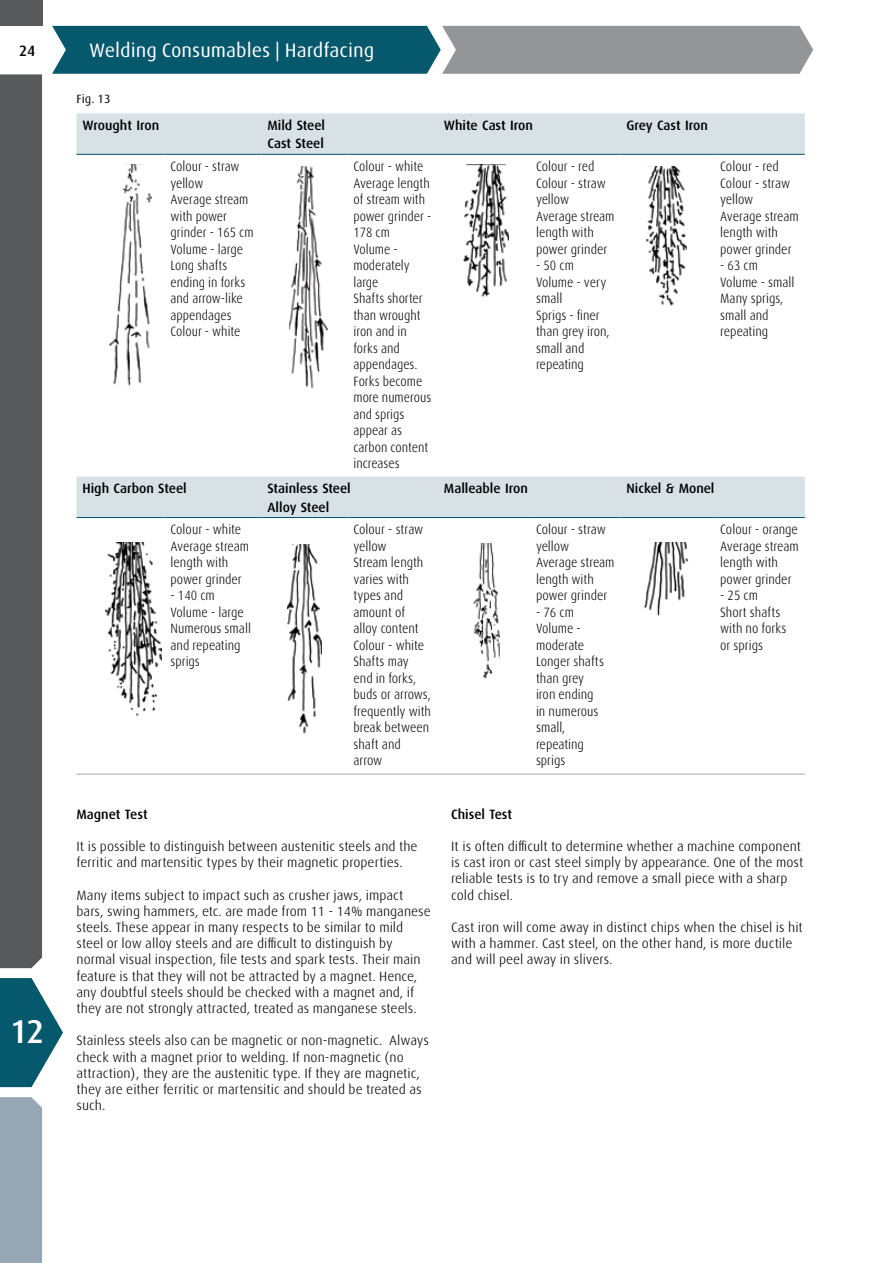
<style>
.page{position:relative;width:893px;height:1263px;background:#fff}
.page>*{position:absolute;margin:0;border:0;box-sizing:border-box;transform-origin:0 0}
.t1{font:500 33px "Linde Dax Global";color:#fff}
.t2{font:19.5px "Linde Dax Global";color:#fff}
.t3{font:500 15px "Linde Dax Global";color:#000}
.t4{font:300 13.5px/16.2px "Linde Dax Global";color:#000}
.t5{font:300 13.5px/16.5px "Linde Dax Global";color:#000;scale:.9 1}
.t6{font:300 13.5px/16.5px "Linde Dax Global";color:#000;scale:.89 1}
.t7{font:500 13.5px/18.3px "Linde Dax Global";color:#000}
.t8{font:12px "Linde Dax Global";color:#000}
</style>
<div class="page">
<div style="left:0;top:74px;width:42px;height:894px;background:#58595b"></div>
<div style="left:0;top:0;width:42px;height:26px;background:#58595b"></div>
<div style="left:0;top:1097px;width:42px;height:166px;background:#96a6b2"></div>
<svg style="left:0;top:978px;width:63px;height:109px"></svg>
<svg style="left:52px;top:26px;width:761px;height:48px;background:#527b86"></svg>
<svg style="left:77px;top:113px;width:728px;height:404px"></svg>
<hr style="left:77px;top:154px;width:88px;height:1px;background:#00586a">
<hr style="left:165px;top:154px;width:96px;height:1px;background:#00586a">
<hr style="left:261px;top:154px;width:86px;height:1px;background:#00586a">
<hr style="left:347px;top:154px;width:91px;height:1px;background:#00586a">
<hr style="left:438px;top:154px;width:92px;height:1px;background:#00586a">
<hr style="left:530px;top:154px;width:90px;height:1px;background:#00586a">
<hr style="left:620px;top:154px;width:94px;height:1px;background:#00586a">
<hr style="left:714px;top:154px;width:91px;height:1px;background:#00586a">
<hr style="left:77px;top:774px;width:88px;height:1px;background:#a7a9ac">
<hr style="left:165px;top:774px;width:96px;height:1px;background:#a7a9ac">
<hr style="left:261px;top:774px;width:86px;height:1px;background:#a7a9ac">
<hr style="left:347px;top:774px;width:91px;height:1px;background:#a7a9ac">
<hr style="left:438px;top:774px;width:92px;height:1px;background:#a7a9ac">
<hr style="left:530px;top:774px;width:90px;height:1px;background:#a7a9ac">
<hr style="left:620px;top:774px;width:94px;height:1px;background:#a7a9ac">
<hr style="left:714px;top:774px;width:91px;height:1px;background:#a7a9ac">
<hr style="left:77px;top:517px;width:88px;height:1px;background:#00586a">
<hr style="left:165px;top:517px;width:96px;height:1px;background:#00586a">
<hr style="left:261px;top:517px;width:86px;height:1px;background:#00586a">
<hr style="left:347px;top:517px;width:91px;height:1px;background:#00586a">
<hr style="left:438px;top:517px;width:92px;height:1px;background:#00586a">
<hr style="left:530px;top:517px;width:90px;height:1px;background:#00586a">
<hr style="left:620px;top:517px;width:94px;height:1px;background:#00586a">
<hr style="left:714px;top:517px;width:91px;height:1px;background:#00586a">
<img style="left:110px;top:165px;width:42px;height:225px">
<img style="left:289px;top:166px;width:38px;height:227px">
<img style="left:464px;top:165px;width:44px;height:138px">
<img style="left:646px;top:166px;width:40px;height:143px">
<img style="left:106px;top:542px;width:56px;height:175px">
<img style="left:287px;top:544px;width:35px;height:190px">
<img style="left:474px;top:543px;width:26px;height:136px">
<img style="left:645px;top:542px;width:44px;height:74px">
<p class="t3" style="left:19px;top:42px;width:18px">24</p>
<h2 class="t2" style="left:89px;top:38px;width:287px">Welding Consumables | Hardfacing</h2>
<p class="t8" style="left:77px;top:92px;width:36px">Fig. 13</p>
<p class="t7" style="left:83px;top:116px;width:78px">Wrought Iron</p>
<p class="t7" style="left:267px;top:116px;width:59px">Mild Steel<br>Cast Steel</p>
<p class="t7" style="left:444px;top:116px;width:90px">White Cast Iron</p>
<p class="t7" style="left:626px;top:116px;width:83px">Grey Cast Iron</p>
<p class="t6" style="left:171px;top:158px;width:95px">Colour - straw yellow<br>Average stream with power grinder - 165 cm<br>Volume - large<br>Long shafts ending in forks and arrow-like appendages<br>Colour - white</p>
<p class="t6" style="left:353px;top:158px;width:89px">Colour - white<br>Average length of stream with power grinder -<br>178 cm<br>Volume - moderately large<br>Shafts shorter than wrought iron and in forks and appendages.<br>Forks become more numerous and sprigs appear as carbon content increases</p>
<p class="t5" style="left:536px;top:158px;width:89px">Colour - red<br>Colour - straw yellow<br>Average stream length with power grinder</p>
<p class="t5" style="left:536px;top:257px;width:83px">- 50 cm<br>Volume - very small<br>Sprigs - finer than grey iron, small and repeating</p>
<p class="t5" style="left:720px;top:158px;width:89px">Colour - red<br>Colour - straw yellow<br>Average stream length with power grinder</p>
<p class="t5" style="left:720px;top:257px;width:84px">- 63 cm<br>Volume - small<br>Many sprigs, small and repeating</p>
<h1 class="t1" style="left:10px;top:1012px;width:36px">12</h1>
<p class="t7" style="left:83px;top:479px;width:106px">High Carbon Steel</p>
<p class="t7" style="left:267px;top:479px;width:85px">Stainless Steel<br>Alloy Steel</p>
<p class="t7" style="left:444px;top:479px;width:85px">Malleable Iron</p>
<p class="t7" style="left:626px;top:479px;width:89px">Nickel &amp; Monel</p>
<p class="t5" style="left:171px;top:521px;width:89px">Colour - white<br>Average stream length with power grinder</p>
<p class="t5" style="left:171px;top:587px;width:91px">- 140 cm<br>Volume - large<br>Numerous small and repeating sprigs</p>
<p class="t5" style="left:720px;top:521px;width:89px">Colour - orange<br>Average stream length with power grinder</p>
<p class="t5" style="left:720px;top:587px;width:75px">- 25 cm<br>Short shafts with no forks or sprigs</p>
<p class="t5" style="left:353px;top:521px;width:88px">Colour - straw yellow<br>Stream length varies with types and amount of alloy content<br>Colour - white<br>Shafts may end in forks, buds or arrows, frequently with break between shaft and arrow</p>
<p class="t5" style="left:536px;top:521px;width:89px">Colour - straw yellow<br>Average stream length with power grinder</p>
<p class="t5" style="left:536px;top:604px;width:77px">- 76 cm<br>Volume - moderate<br>Longer shafts than grey iron ending in numerous small, repeating sprigs</p>
<p class="t7" style="left:77px;top:805px;width:73px">Magnet Test</p>
<p class="t4" style="left:77px;top:838px;width:343px">It is possible to distinguish between austenitic steels and the ferritic and martensitic types by their magnetic properties.</p>
<p class="t4" style="left:77px;top:887px;width:356px">Many items subject to impact such as crusher jaws, impact bars, swing hammers, etc. are made from 11 - 14% manganese steels. These appear in many respects to be similar to mild steel or low alloy steels and are difficult to distinguish by normal visual inspection, file tests and spark tests. Their main feature is that they will not be attracted by a magnet. Hence, any doubtful steels should be checked with a magnet and, if they are not strongly attracted, treated as manganese steels.</p>
<p class="t4" style="left:77px;top:1033px;width:354px">Stainless steels also can be magnetic or non-magnetic. Always check with a magnet prior to welding. If non-magnetic (no attraction), they are the austenitic type. If they are magnetic, they are either ferritic or martensitic and should be treated as such.</p>
<p class="t7" style="left:451px;top:805px;width:62px">Chisel Test</p>
<p class="t4" style="left:451px;top:838px;width:354px">It is often difficult to determine whether a machine component is cast iron or cast steel simply by appearance. One of the most reliable tests is to try and remove a small piece with a sharp cold chisel.</p>
<p class="t4" style="left:451px;top:919px;width:353px">Cast iron will come away in distinct chips when the chisel is hit with a hammer. Cast steel, on the other hand, is more ductile and will peel away in slivers.</p>
</div>
